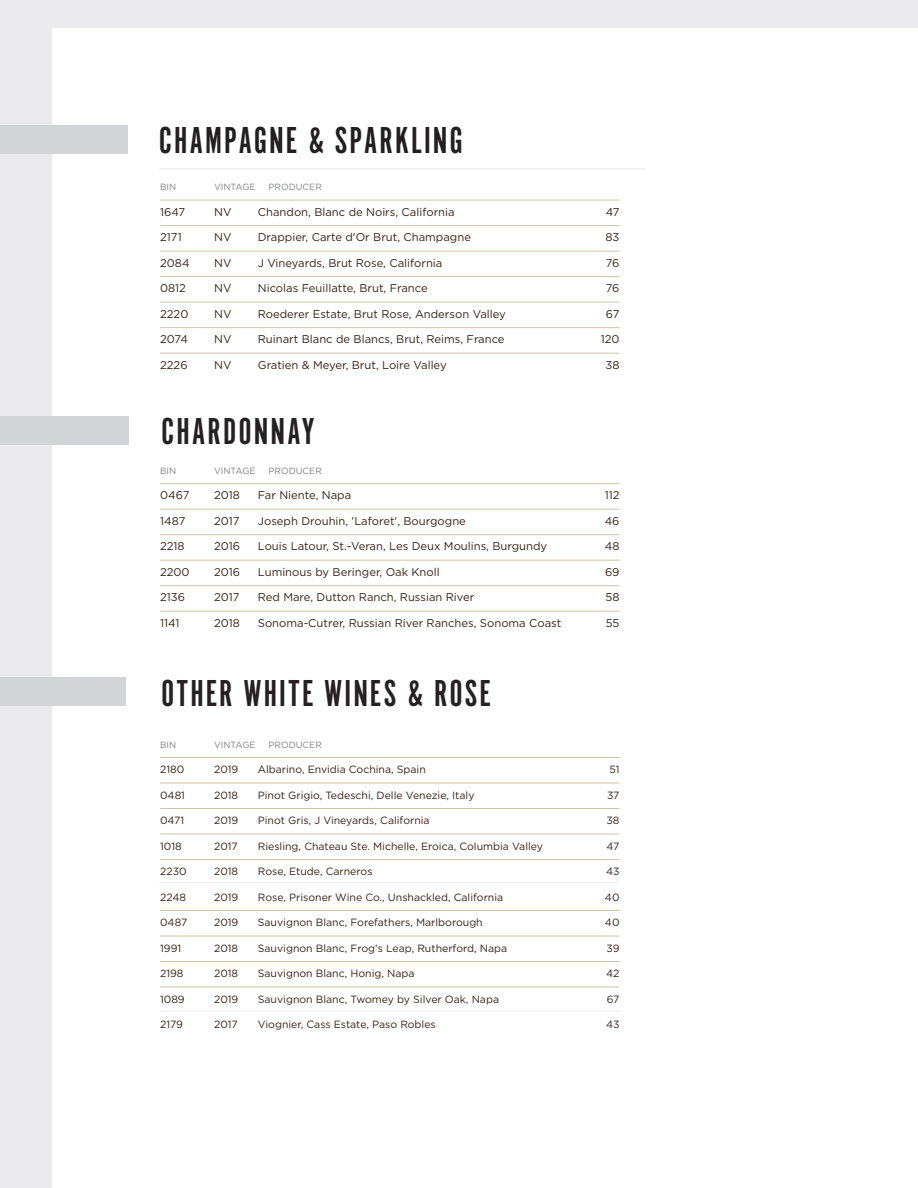
<style>
.page{position:relative;width:918px;height:1188px;background:#ebebed}
.page>*{position:absolute;margin:0;border:0;box-sizing:border-box;transform-origin:0 0}
.t1{font:39px "Alternate Got No 1 D";letter-spacing:.05em;color:#252122}
.t2{font:39px "Alternate Got No 1 D";letter-spacing:.05em;color:#231f20}
.t3{font:11.25px "Gotham";color:#392215}
.t4{font:10.5px "Gotham";color:#392215}
.t5{font:9px "Gotham";color:#808285}
</style>
<div class="page">
<div style="left:53px;top:28px;width:865px;height:1160px;background:#fff"></div>
<div style="left:0;top:677px;width:125px;height:29px;background:#d3d4d6"></div>
<div style="left:0;top:417px;width:129px;height:28px;background:#d3d4d6"></div>
<div style="left:0;top:126px;width:128px;height:28px;background:#d3d4d6"></div>
<hr style="left:158px;top:168px;width:488px;height:1px;background:#ebebed">
<hr style="left:160px;top:200px;width:460px;height:1px;background:#d1c4a7">
<hr style="left:160px;top:225px;width:460px;height:1px;background:#d1c4a7">
<hr style="left:160px;top:251px;width:460px;height:1px;background:#d1c4a7">
<hr style="left:160px;top:276px;width:460px;height:1px;background:#d1c4a7">
<hr style="left:160px;top:302px;width:460px;height:1px;background:#d1c4a7">
<hr style="left:160px;top:327px;width:460px;height:1px;background:#d1c4a7">
<hr style="left:160px;top:353px;width:460px;height:1px;background:#d1c4a7">
<hr style="left:160px;top:483px;width:460px;height:1px;background:#d1c4a7">
<hr style="left:160px;top:509px;width:460px;height:1px;background:#d1c4a7">
<hr style="left:160px;top:534px;width:460px;height:1px;background:#d1c4a7">
<hr style="left:160px;top:560px;width:460px;height:1px;background:#d1c4a7">
<hr style="left:160px;top:585px;width:460px;height:1px;background:#d1c4a7">
<hr style="left:160px;top:611px;width:460px;height:1px;background:#d1c4a7">
<hr style="left:160px;top:757px;width:460px;height:1px;background:#d1c4a7">
<hr style="left:160px;top:783px;width:460px;height:1px;background:#d1c4a7">
<hr style="left:160px;top:808px;width:460px;height:1px;background:#d1c4a7">
<hr style="left:160px;top:834px;width:460px;height:1px;background:#d1c4a7">
<hr style="left:160px;top:859px;width:460px;height:1px;background:#d1c4a7">
<hr style="left:160px;top:910px;width:460px;height:1px;background:#d1c4a7">
<hr style="left:160px;top:936px;width:460px;height:1px;background:#d1c4a7">
<hr style="left:160px;top:961px;width:460px;height:1px;background:#d1c4a7">
<hr style="left:160px;top:987px;width:460px;height:1px;background:#d1c4a7">
<hr style="left:159px;top:882px;width:460px;height:1px;background:#ebebed">
<hr style="left:161px;top:1011px;width:460px;height:1px;background:#ebebed">
<h1 class="t2" style="left:159px;top:119px;width:305px">CHAMPAGNE &amp; SPARKLING</h1>
<p class="t5" style="left:160px;top:181px;width:18px">BIN</p>
<p class="t5" style="left:214px;top:181px;width:43px">VINTAGE</p>
<p class="t5" style="left:269px;top:181px;width:55px">PRODUCER</p>
<p class="t3" style="left:160px;top:205px;width:27px">1647</p>
<p class="t3" style="left:214px;top:205px;width:19px">NV</p>
<p class="t3" style="left:258px;top:205px;width:198px">Chandon, Blanc de Noirs, California</p>
<p class="t3" style="left:606px;top:205px;width:15px">47</p>
<p class="t3" style="left:160px;top:230px;width:23px">2171</p>
<p class="t3" style="left:214px;top:230px;width:19px">NV</p>
<p class="t3" style="left:258px;top:230px;width:215px">Drappier, Carte d'Or Brut, Champagne</p>
<p class="t3" style="left:606px;top:230px;width:15px">83</p>
<p class="t3" style="left:160px;top:256px;width:31px">2084</p>
<p class="t3" style="left:214px;top:256px;width:19px">NV</p>
<p class="t3" style="left:258px;top:256px;width:186px">J Vineyards, Brut Rose, California</p>
<p class="t3" style="left:606px;top:256px;width:15px">76</p>
<p class="t3" style="left:160px;top:281px;width:27px">0812</p>
<p class="t3" style="left:214px;top:281px;width:19px">NV</p>
<p class="t3" style="left:258px;top:281px;width:171px">Nicolas Feuillatte, Brut, France</p>
<p class="t3" style="left:606px;top:281px;width:15px">76</p>
<p class="t3" style="left:160px;top:307px;width:30px">2220</p>
<p class="t3" style="left:214px;top:307px;width:19px">NV</p>
<p class="t3" style="left:258px;top:307px;width:249px">Roederer Estate, Brut Rose, Anderson Valley</p>
<p class="t3" style="left:606px;top:307px;width:15px">67</p>
<p class="t3" style="left:160px;top:332px;width:29px">2074</p>
<p class="t3" style="left:214px;top:332px;width:19px">NV</p>
<p class="t3" style="left:258px;top:332px;width:248px">Ruinart Blanc de Blancs, Brut, Reims, France</p>
<p class="t3" style="left:601px;top:332px;width:20px">120</p>
<p class="t3" style="left:160px;top:358px;width:29px">2226</p>
<p class="t3" style="left:214px;top:358px;width:19px">NV</p>
<p class="t3" style="left:258px;top:358px;width:190px">Gratien &amp; Meyer, Brut, Loire Valley</p>
<p class="t3" style="left:606px;top:358px;width:15px">38</p>
<h1 class="t1" style="left:161px;top:410px;width:155px">CHARDONNAY</h1>
<p class="t5" style="left:160px;top:465px;width:18px">BIN</p>
<p class="t5" style="left:214px;top:465px;width:43px">VINTAGE</p>
<p class="t5" style="left:269px;top:465px;width:55px">PRODUCER</p>
<p class="t3" style="left:160px;top:488px;width:31px">0467</p>
<p class="t3" style="left:214px;top:488px;width:27px">2018</p>
<p class="t3" style="left:258px;top:488px;width:95px">Far Niente, Napa</p>
<p class="t3" style="left:605px;top:488px;width:16px">112</p>
<p class="t3" style="left:160px;top:514px;width:27px">1487</p>
<p class="t3" style="left:214px;top:514px;width:27px">2017</p>
<p class="t3" style="left:258px;top:514px;width:210px">Joseph Drouhin, 'Laforet', Bourgogne</p>
<p class="t3" style="left:605px;top:514px;width:16px">46</p>
<p class="t3" style="left:160px;top:539px;width:26px">2218</p>
<p class="t3" style="left:214px;top:539px;width:28px">2016</p>
<p class="t3" style="left:258px;top:539px;width:291px">Louis Latour, St.-Veran, Les Deux Moulins, Burgundy</p>
<p class="t3" style="left:605px;top:539px;width:16px">48</p>
<p class="t3" style="left:160px;top:565px;width:31px">2200</p>
<p class="t3" style="left:214px;top:565px;width:28px">2016</p>
<p class="t3" style="left:258px;top:565px;width:183px">Luminous by Beringer, Oak Knoll</p>
<p class="t3" style="left:605px;top:565px;width:16px">69</p>
<p class="t3" style="left:160px;top:590px;width:26px">2136</p>
<p class="t3" style="left:214px;top:590px;width:27px">2017</p>
<p class="t3" style="left:258px;top:590px;width:218px">Red Mare, Dutton Ranch, Russian River</p>
<p class="t3" style="left:606px;top:590px;width:15px">58</p>
<p class="t3" style="left:160px;top:616px;width:21px">1141</p>
<p class="t3" style="left:214px;top:616px;width:27px">2018</p>
<p class="t3" style="left:258px;top:616px;width:305px">Sonoma-Cutrer, Russian River Ranches, Sonoma Coast</p>
<p class="t3" style="left:606px;top:616px;width:15px">55</p>
<h1 class="t1" style="left:161px;top:673px;width:331px">OTHER WHITE WINES &amp; ROSE</h1>
<p class="t5" style="left:160px;top:739px;width:18px">BIN</p>
<p class="t5" style="left:214px;top:739px;width:43px">VINTAGE</p>
<p class="t5" style="left:269px;top:739px;width:55px">PRODUCER</p>
<p class="t4" style="left:160px;top:763px;width:26px">2180</p>
<p class="t4" style="left:214px;top:763px;width:26px">2019</p>
<p class="t4" style="left:258px;top:763px;width:170px">Albarino, Envidia Cochina, Spain</p>
<p class="t4" style="left:609px;top:763px;width:12px">51</p>
<p class="t4" style="left:160px;top:788px;width:26px">0481</p>
<p class="t4" style="left:214px;top:788px;width:26px">2018</p>
<p class="t4" style="left:258px;top:788px;width:218px">Pinot Grigio, Tedeschi, Delle Venezie, Italy</p>
<p class="t4" style="left:607px;top:788px;width:14px">37</p>
<p class="t4" style="left:160px;top:814px;width:26px">0471</p>
<p class="t4" style="left:214px;top:814px;width:26px">2019</p>
<p class="t4" style="left:258px;top:814px;width:173px">Pinot Gris, J Vineyards, California</p>
<p class="t4" style="left:606px;top:814px;width:15px">38</p>
<p class="t4" style="left:160px;top:839px;width:23px">1018</p>
<p class="t4" style="left:214px;top:839px;width:25px">2017</p>
<p class="t4" style="left:258px;top:839px;width:287px">Riesling, Chateau Ste. Michelle, Eroica, Columbia Valley</p>
<p class="t4" style="left:607px;top:839px;width:14px">47</p>
<p class="t4" style="left:160px;top:865px;width:28px">2230</p>
<p class="t4" style="left:214px;top:865px;width:26px">2018</p>
<p class="t4" style="left:258px;top:865px;width:116px">Rose, Etude, Carneros</p>
<p class="t4" style="left:606px;top:865px;width:15px">43</p>
<p class="t4" style="left:160px;top:890px;width:27px">2248</p>
<p class="t4" style="left:214px;top:890px;width:26px">2019</p>
<p class="t4" style="left:258px;top:890px;width:247px">Rose, Prisoner Wine Co., Unshackled, California</p>
<p class="t4" style="left:605px;top:890px;width:16px">40</p>
<p class="t4" style="left:160px;top:916px;width:29px">0487</p>
<p class="t4" style="left:214px;top:916px;width:26px">2019</p>
<p class="t4" style="left:258px;top:916px;width:226px">Sauvignon Blanc, Forefathers, Marlborough</p>
<p class="t4" style="left:605px;top:916px;width:16px">40</p>
<p class="t4" style="left:160px;top:941px;width:23px">1991</p>
<p class="t4" style="left:214px;top:941px;width:26px">2018</p>
<p class="t4" style="left:258px;top:941px;width:251px">Sauvignon Blanc, Frog's Leap, Rutherford, Napa</p>
<p class="t4" style="left:606px;top:941px;width:15px">39</p>
<p class="t4" style="left:160px;top:967px;width:25px">2198</p>
<p class="t4" style="left:214px;top:967px;width:26px">2018</p>
<p class="t4" style="left:258px;top:967px;width:158px">Sauvignon Blanc, Honig, Napa</p>
<p class="t4" style="left:606px;top:967px;width:15px">42</p>
<p class="t4" style="left:160px;top:992px;width:26px">1089</p>
<p class="t4" style="left:214px;top:992px;width:26px">2019</p>
<p class="t4" style="left:258px;top:992px;width:243px">Sauvignon Blanc, Twomey by Silver Oak, Napa</p>
<p class="t4" style="left:607px;top:992px;width:14px">67</p>
<p class="t4" style="left:160px;top:1018px;width:24px">2179</p>
<p class="t4" style="left:214px;top:1018px;width:25px">2017</p>
<p class="t4" style="left:258px;top:1018px;width:179px">Viognier, Cass Estate, Paso Robles</p>
<p class="t4" style="left:606px;top:1018px;width:15px">43</p>
</div>
